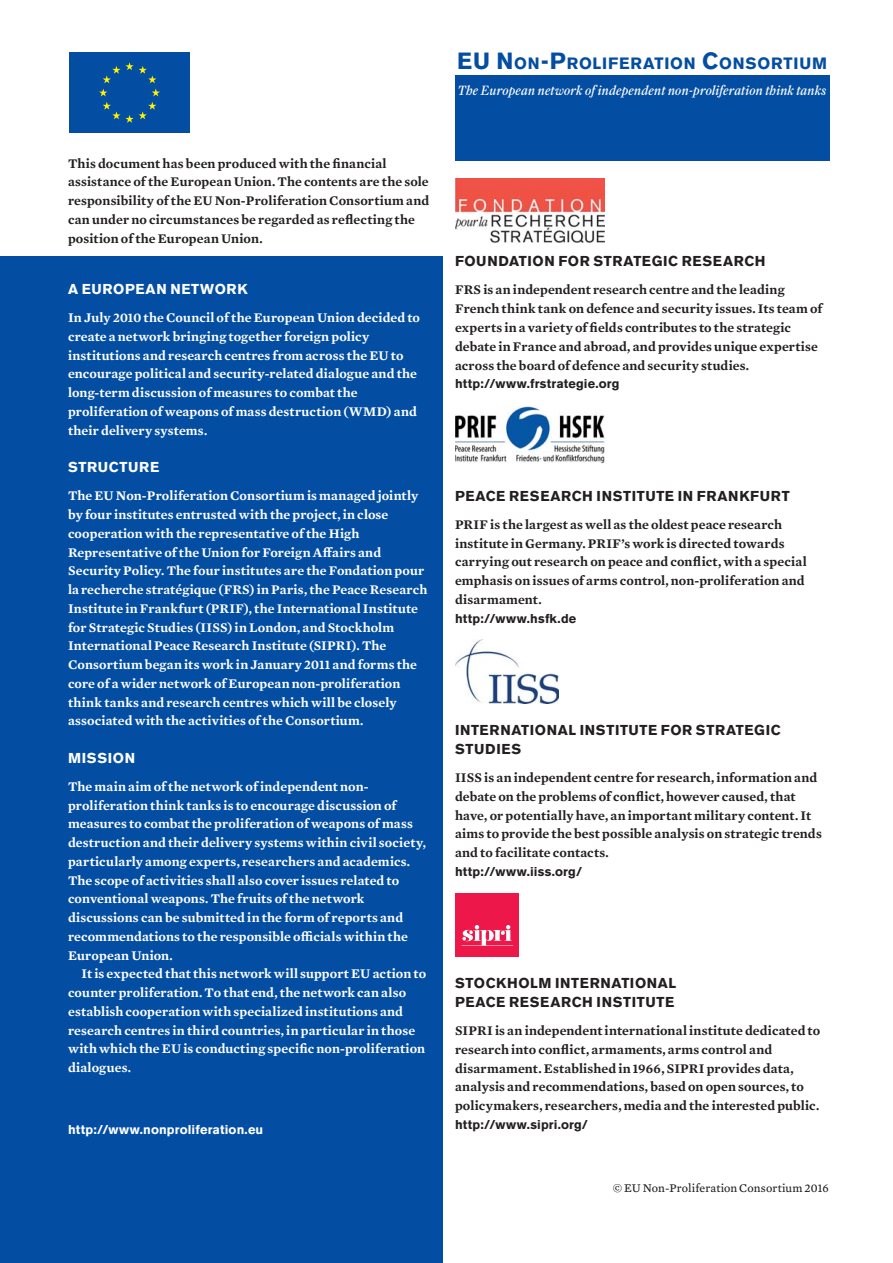
<style>
.page{position:relative;width:893px;height:1263px;background:#fff}
.page>*{position:absolute;margin:0;border:0;box-sizing:border-box;transform-origin:0 0}
.t1{font:700 16.35px "Akzidenz Grotesk BE";letter-spacing:.045em;color:#034ea2}
.t2{font:700 14.25px/18.8px "Akzidenz Grotesk BE";letter-spacing:.04em;color:#231f20}
.t3{font:700 14.25px "Akzidenz Grotesk BE";letter-spacing:.045em;color:#fff}
.t4{font:600 13.5px/18.8px "Mercury Text G3";letter-spacing:.01em;color:#fff}
.t5{font:600 13.5px/18.8px "Mercury Text G3";letter-spacing:.01em;color:#231f20}
.t6{font:italic 13.5px "Farnham Display";letter-spacing:.005em;color:#fff}
.t7{font:700 12.75px "Akzidenz Grotesk BE";letter-spacing:.02em;color:#231f20}
.t8{font:700 12.75px "Akzidenz Grotesk BE";letter-spacing:.01em;color:#fff}
.t9{font:12px "Mercury Text G3";letter-spacing:.005em;color:#231f20}
.s1{font-size:23.25px}
</style>
<div class="page">
<div style="left:0;top:257px;width:442px;height:1006px;background:#034ea2"></div>
<div style="left:455px;top:76px;width:374px;height:85px;background:#034ea2"></div>
<img style="left:455px;top:179px;width:149px;height:63px">
<div style="left:455px;top:893px;width:64px;height:64px;background:#ed1849"></div>
<svg style="left:461px;top:925px;width:52px;height:21px"></svg>
<img style="left:455px;top:640px;width:104px;height:63px">
<img style="left:455px;top:405px;width:149px;height:59px">
<svg style="left:69px;top:52px;width:121px;height:1px"></svg>
<div style="left:69px;top:53px;width:121px;height:80px;background:#034ea2"></div>
<svg style="left:99px;top:89px;width:8px;height:7px"></svg>
<svg style="left:103px;top:102px;width:53px;height:21px"></svg>
<svg style="left:152px;top:89px;width:8px;height:7px"></svg>
<svg style="left:103px;top:62px;width:53px;height:21px"></svg>
<p class="t5" style="left:68px;top:155px;width:363px">This document has been produced with the financial assistance of the European Union. The contents are the sole responsibility of the EU Non-Proliferation Consortium and can under no circumstances be regarded as reflecting the position of the European Union.</p>
<p class="t3" style="left:68px;top:284px;width:181px">A EUROPEAN NETWORK</p>
<p class="t4" style="left:68px;top:309px;width:354px">In July 2010 the Council of the European Union decided to create a network bringing together foreign policy institutions and research centres from across the EU to encourage political and security-related dialogue and the long-term discussion of measures to combat the proliferation of weapons of mass destruction (WMD) and their delivery systems.</p>
<p class="t3" style="left:68px;top:462px;width:93px">STRUCTURE</p>
<p class="t4" style="left:68px;top:487px;width:361px">The EU Non-Proliferation Consortium is managed jointly by four institutes entrusted with the project, in close cooperation with the representative of the High Representative of the Union for Foreign Affairs and Security Policy. The four institutes are the Fondation pour la recherche stratégique (FRS) in Paris, the Peace Research Institute in Frankfurt (PRIF), the International Institute for Strategic Studies (IISS) in London, and Stockholm International Peace Research Institute (SIPRI). The Consortium began its work in January 2011 and forms the core of a wider network of European non-proliferation think tanks and research centres which will be closely associated with the activities of the Consortium.</p>
<p class="t3" style="left:68px;top:752px;width:69px">MISSION</p>
<p class="t4" style="left:68px;top:778px;width:359px">The main aim of the network of independent non&shy;proliferation think tanks is to encourage discussion of measures to combat the proliferation of weapons of mass destruction and their delivery systems within civil society, particularly among experts, researchers and academics.<br>The scope of activities shall also cover issues related to conventional weapons. The fruits of the network discussions can be submitted in the form of reports and recommendations to the responsible officials within the European Union.</p>
<p class="t4" style="left:68px;top:965px;width:360px;text-indent:14px">It is expected that this network will support EU action to counter proliferation. To that end, the network can also establish cooperation with specialized institutions and research centres in third countries, in particular in those with which the EU is conducting specific non-proliferation dialogues.</p>
<p class="t8" style="left:68px;top:1124px;width:197px">http://www.nonproliferation.eu</p>
<p class="t1" style="left:457px;top:57px;width:371px"><span class="s1">EU N</span>ON<span class="s1">-P</span>ROLIFERATION <span class="s1">C</span>ONSORTIUM</p>
<p class="t6" style="left:458px;top:85px;width:370px">The European network of independent non-proliferation think tanks</p>
<p class="t2" style="left:455px;top:253px;width:312px">FOUNDATION FOR STRATEGIC RESEARCH</p>
<p class="t5" style="left:455px;top:282px;width:369px">FRS is an independent research centre and the leading French think tank on defence and security issues. Its team of experts in a variety of fields contributes to the strategic debate in France and abroad, and provides unique expertise across the board of defence and security studies.</p>
<p class="t7" style="left:455px;top:379px;width:166px">http://www.frstrategie.org</p>
<p class="t2" style="left:455px;top:488px;width:336px">PEACE RESEARCH INSTITUTE IN FRANKFURT</p>
<p class="t5" style="left:455px;top:516px;width:353px">PRIF is the largest as well as the oldest peace research institute in Germany. PRIF’s work is directed towards carrying out research on peace and conflict, with a special emphasis on issues of arms control, non-proliferation and disarmament.</p>
<p class="t7" style="left:455px;top:613px;width:123px">http://www.hsfk.de</p>
<p class="t2" style="left:455px;top:722px;width:327px">INTERNATIONAL INSTITUTE FOR STRATEGIC<br>STUDIES</p>
<p class="t5" style="left:455px;top:769px;width:368px">IISS is an independent centre for research, information and debate on the problems of conflict, however caused, that have, or potentially have, an important military content. It aims to provide the best possible analysis on strategic trends and to facilitate contacts.</p>
<p class="t7" style="left:455px;top:866px;width:129px">http://www.iiss.org/</p>
<p class="t2" style="left:455px;top:975px;width:223px">STOCKHOLM INTERNATIONAL<br>PEACE RESEARCH INSTITUTE</p>
<p class="t5" style="left:455px;top:1022px;width:367px">SIPRI is an independent international institute dedicated to research into conflict, armaments, arms control and disarmament. Established in 1966, SIPRI provides data, analysis and recommendations, based on open sources, to policymakers, researchers, media and the interested public.</p>
<p class="t7" style="left:455px;top:1120px;width:135px">http://www.sipri.org/</p>
<p class="t9" style="left:613px;top:1182px;width:217px">© EU Non-Proliferation Consortium 2016</p>
</div>
